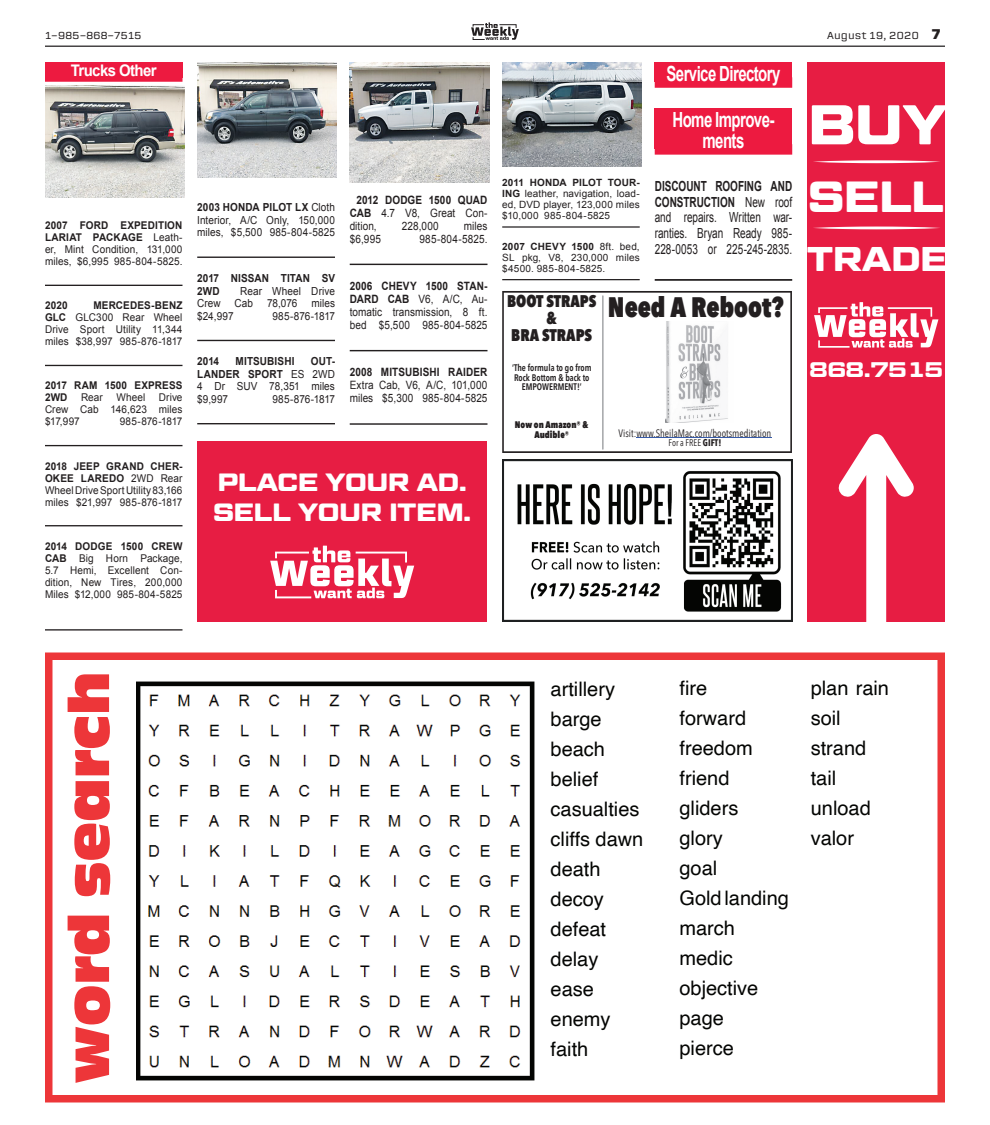
<style>
.page{position:relative;width:990px;height:1125px;background:#fff}
.page>*{position:absolute;margin:0;border:0;box-sizing:border-box;transform-origin:0 0}
.t1{font:59.88px "Antique Oli Com";color:#ed3639}
.t2{font:700 55.88px "Geom Graphic";color:#fff}
.t3{font:700 43.62px "Geom Graphic";color:#fff}
.t4{font:700 34.38px "Geom Graphic";color:#fff}
.t5{font:800 28.12px "Avenir Next Condensed";color:#231f20;scale:.94 1}
.t6{font:700 25px/30px "Geom Graphic";color:#fff}
.t7{font:700 21.12px "Geom Graphic";color:#fff}
.t8{font:700 20.88px/20.9px "Arial";letter-spacing:-.04em;color:#fff;text-align:center;scale:.72 1}
.t9{font:20px/30px "Helvetica";color:#040503}
.t10{font:800 16.88px/16.9px "Avenir Next Condensed";color:#231f20;text-align:center;scale:.94 1}
.t11{font:700 16px "Arial";letter-spacing:-.04em;color:#fff;scale:.94 1}
.t12{font:13.88px/15.6px "Arial";color:#231f20;text-align:justify;scale:.72 1}
.t13{font:11.5px/12.9px "Arial";letter-spacing:.01em;color:#231f20;text-align:justify;scale:.87 1}
.t14{font:700 11.5px "Arial";letter-spacing:.015em;color:#231f20;scale:.87 1}
.t15{font:11.12px/12.5px "Arial";letter-spacing:.01em;color:#231f20;text-align:justify;scale:.9 1}
.t16{font:700 11.12px/12.5px "Arial";letter-spacing:.01em;color:#231f20;scale:.9 1}
.t17{font:11.12px "Arial";letter-spacing:-.01em;color:#231f20;scale:.9 1}
.t18{font:10.75px "Avenir Next Condensed";color:#231f20;scale:.94 1}
.t19{font:10.62px/12px "Arial";letter-spacing:.01em;color:#231f20;text-align:justify;scale:.94 1}
.t20{font:700 10.62px/12px "Arial";letter-spacing:.015em;color:#231f20;scale:.94 1}
.t21{font:10.62px "Arial";letter-spacing:-.01em;color:#231f20;scale:.94 1}
.t22{font:10px/11.2px "Arial";letter-spacing:.015em;color:#231f20;text-align:justify}
.t23{font:10px "Erbaum";color:#231f20}
.t24{font:600 9.62px/9.5px "Avenir Next Condensed";color:#231f20;text-align:center;scale:.94 1}
.t25{font:800 9.62px/9.5px "Avenir Next Condensed";color:#231f20;text-align:center;scale:.94 1}
.t26{font:9.62px "Avenir Next Condensed";color:#231f20;scale:.94 1}
.s1{font-weight:900;font-size:13.75px}
.s2{font-weight:700}
</style>
<div class="page">
<svg style="left:471px;top:22px;width:48px;height:18px"></svg>
<hr style="left:45px;top:46px;width:900px;height:1px;background:#231f20">
<div style="left:45px;top:62px;width:137px;height:15px;background:#ed1a40"></div>
<div style="left:45px;top:74px;width:137px;height:8px;background:#ed1a40"></div>
<hr style="left:45px;top:285px;width:137px;height:1px;background:#231f20">
<hr style="left:45px;top:365px;width:137px;height:1px;background:#231f20">
<hr style="left:45px;top:445px;width:137px;height:1px;background:#231f20">
<hr style="left:45px;top:525px;width:137px;height:1px;background:#231f20">
<hr style="left:45px;top:629px;width:137px;height:2px;background:#231f20">
<img style="left:45px;top:85px;width:139px;height:112px">
<hr style="left:197px;top:257px;width:138px;height:1px;background:#231f20">
<hr style="left:197px;top:340px;width:138px;height:1px;background:#231f20">
<hr style="left:197px;top:423px;width:138px;height:1px;background:#231f20">
<img style="left:197px;top:62px;width:140px;height:116px">
<hr style="left:350px;top:264px;width:138px;height:1px;background:#231f20">
<hr style="left:350px;top:350px;width:138px;height:1px;background:#231f20">
<hr style="left:350px;top:423px;width:138px;height:2px;background:#231f20">
<img style="left:350px;top:62px;width:139px;height:120px">
<hr style="left:502px;top:226px;width:138px;height:2px;background:#231f20">
<hr style="left:502px;top:279px;width:138px;height:1px;background:#231f20">
<img style="left:502px;top:62px;width:140px;height:105px">
<div style="left:655px;top:62px;width:137px;height:20px;background:#ed1a40"></div>
<div style="left:655px;top:77px;width:137px;height:11px;background:#ed1a40"></div>
<div style="left:655px;top:108px;width:137px;height:41px;background:#ed1a40"></div>
<div style="left:655px;top:144px;width:137px;height:11px;background:#ed1a40"></div>
<hr style="left:655px;top:279px;width:137px;height:2px;background:#231f20">
<svg style="left:45px;top:652px;width:900px;height:450px"></svg>
<img style="left:136px;top:681px;width:399px;height:400px">
<svg style="left:502px;top:291px;width:290px;height:162px"></svg>
<img style="left:665px;top:321px;width:69px;height:102px">
<hr style="left:636px;top:438px;width:135px;height:1px;background:#365aa8">
<hr style="left:602px;top:296px;width:2px;height:153px;background:#a8aaad">
<img style="left:503px;top:460px;width:289px;height:162px">
<div style="left:807px;top:62px;width:138px;height:560px;background:#e71d43"></div>
<svg style="left:838px;top:434px;width:76px;height:188px"></svg>
<svg style="left:813px;top:160px;width:127px;height:3px"></svg>
<svg style="left:813px;top:227px;width:127px;height:2px"></svg>
<svg style="left:814px;top:302px;width:124px;height:46px"></svg>
<div style="left:197px;top:442px;width:290px;height:180px;background:#e71d43"></div>
<svg style="left:270px;top:546px;width:144px;height:52px"></svg>
<p class="t23" style="left:45px;top:29px;width:98px">1-985-868-7515</p>
<p class="t23" style="left:827px;top:28px;width:115px">August 19, 2020 <span class="s1">7</span></p>
<h3 class="t11" style="left:71px;top:60px;width:93px">Trucks Other</h3>
<h3 class="t8" style="left:667px;top:64px;width:160px">Service Directory</h3>
<h3 class="t8" style="left:672px;top:110px;width:143px">Home Improve&shy;ments</h3>
<h3 class="t12" style="left:655px;top:178px;width:192px"><span class="s2">DISCOUNT ROOFING AND CONSTRUCTION</span> New roof and repairs. Written war&shy;ranties. Bryan Ready 985- 228-0053 or 225-245-2835.</h3>
<h2 class="t2" style="left:808px;top:90px;width:141px">BUY</h2>
<p class="t22" style="left:502px;top:177px;width:139px"><span class="s2">2011 HONDA PILOT TOUR-ING</span> leather, navigation, load&shy;ed, DVD player, 123,000 miles $10,000 985-804-5825</p>
<p class="t22" style="left:502px;top:240px;width:139px"><span class="s2">2007 CHEVY 1500</span> 8ft. bed, SL pkg, V8, 230,000 miles $4500. 985-804-5825.</p>
<h3 class="t3" style="left:809px;top:169px;width:137px">SELL</h3>
<p class="t13" style="left:350px;top:194px;width:160px;text-indent:7px"><span class="s2">2012 DODGE 1500 QUAD CAB</span> 4.7 V8, Great Con&shy;dition,</p>
<p class="t15" style="left:197px;top:201px;width:155px"><span class="s2">2003 HONDA PILOT LX</span> Cloth Interior, A/C Only, 150,000 miles, $5,500 985-804-5825</p>
<p class="t16" style="left:197px;top:272px;width:155px">2017 NISSAN TITAN SV<br>2WD</p>
<p class="t19" style="left:45px;top:220px;width:148px"><span class="s2">2007 FORD EXPEDITION LARIAT PACKAGE</span> Leath&shy;er, Mint Condition, 131,000 miles, $6,995 985-804-5825.</p>
<p class="t20" style="left:45px;top:300px;width:26px">2020</p>
<p class="t13" style="left:402px;top:219px;width:44px">228,000</p>
<p class="t13" style="left:464px;top:219px;width:29px">miles</p>
<p class="t13" style="left:350px;top:232px;width:38px">$6,995</p>
<p class="t13" style="left:419px;top:232px;width:80px">985-804-5825.</p>
<p class="t13" style="left:350px;top:280px;width:160px"><span class="s2">2006 CHEVY 1500 STAN-DARD CAB</span> V6, A/C, Au&shy;tomatic transmission, 8 ft. bed $5,500 985-804-5825</p>
<p class="t14" style="left:350px;top:365px;width:160px">2008 MITSUBISHI RAIDER</p>
<p class="t13" style="left:350px;top:379px;width:160px">Extra Cab, V6, A/C, 101,000 miles $5,300 985-804-5825</p>
<h3 class="t4" style="left:807px;top:237px;width:143px">TRADE</h3>
<p class="t15" style="left:240px;top:285px;width:107px">Rear Wheel Drive</p>
<h3 class="t10" style="left:507px;top:293px;width:97px">BOOT STRAPS &amp;<br>BRA STRAPS</h3>
<p class="t24" style="left:512px;top:363px;width:86px">‘The formula to go from<br>Rock Bottom &amp; back to<br>EMPOWERMENT!’</p>
<p class="t25" style="left:515px;top:420px;width:80px">Now on Amazon® &amp;<br>Audible®</p>
<h3 class="t5" style="left:608px;top:290px;width:188px">Need A Reboot?</h3>
<p class="t15" style="left:197px;top:297px;width:28px">Crew</p>
<p class="t15" style="left:235px;top:297px;width:22px">Cab</p>
<p class="t15" style="left:267px;top:297px;width:35px">78,076</p>
<p class="t15" style="left:311px;top:297px;width:28px">miles</p>
<p class="t15" style="left:197px;top:310px;width:42px">$24,997</p>
<p class="t17" style="left:273px;top:308px;width:71px">985-876-1817</p>
<p class="t16" style="left:197px;top:356px;width:26px">2014</p>
<p class="t16" style="left:236px;top:356px;width:67px">MITSUBISHI</p>
<p class="t19" style="left:45px;top:300px;width:148px;text-indent:48px"><span class="s2">MERCEDES-BENZ GLC</span> GLC300 Rear Wheel Drive Sport Utility 11,344 miles $38,997 985-876-1817</p>
<p class="t20" style="left:45px;top:380px;width:148px">2017 RAM 1500 EXPRESS<br>2WD</p>
<p class="t15" style="left:197px;top:355px;width:155px;text-indent:114px"><span class="s2">OUT-LANDER SPORT</span> ES 2WD 4 Dr SUV 78,351 miles $9,997</p>
<h3 class="t7" style="left:810px;top:357px;width:135px">868.7515</h3>
<p class="t19" style="left:45px;top:392px;width:148px;text-indent:114px">Drive Crew Cab 146,623 miles $17,997</p>
<p class="t19" style="left:81px;top:392px;width:25px">Rear</p>
<p class="t19" style="left:116px;top:392px;width:32px">Wheel</p>
<p class="t17" style="left:273px;top:392px;width:71px">985-876-1817</p>
<p class="t21" style="left:120px;top:415px;width:68px">985-876-1817</p>
<p class="t19" style="left:45px;top:460px;width:148px"><span class="s2">2018 JEEP GRAND CHER-OKEE LAREDO</span> 2WD Rear Wheel Drive Sport Utility 83,166 miles $21,997 985-876-1817</p>
<p class="t19" style="left:45px;top:540px;width:148px"><span class="s2">2014 DODGE 1500 CREW CAB</span> Big Horn Package, 5.7 Hemi, Excellent Con&shy;dition, New Tires, 200,000<br>Miles $12,000 985-804-5825</p>
<p class="t18" style="left:619px;top:424px;width:164px">Visit:www.SheilaMac.com/bootsmeditation</p>
<p class="t26" style="left:669px;top:435px;width:58px">For a FREE <span class="s2">GIFT!</span></p>
<h3 class="t6" style="left:213px;top:467px;width:259px">PLACE YOUR AD.<br>SELL YOUR ITEM.</h3>
<h1 class="t1" style="left:56px;top:1084px;width:413px;rotate:-90deg">word search</h1>
<h3 class="t9" style="left:551px;top:674px;width:94px">artillery barge beach belief casualties cliffs dawn death decoy defeat delay ease enemy faith</h3>
<h3 class="t9" style="left:679px;top:674px;width:111px">fire<br>forward freedom friend gliders<br>glory<br>goal<br>Gold landing march medic objective page<br>pierce</h3>
<h3 class="t9" style="left:811px;top:674px;width:80px">plan rain soil strand tail unload valor</h3>
</div>
